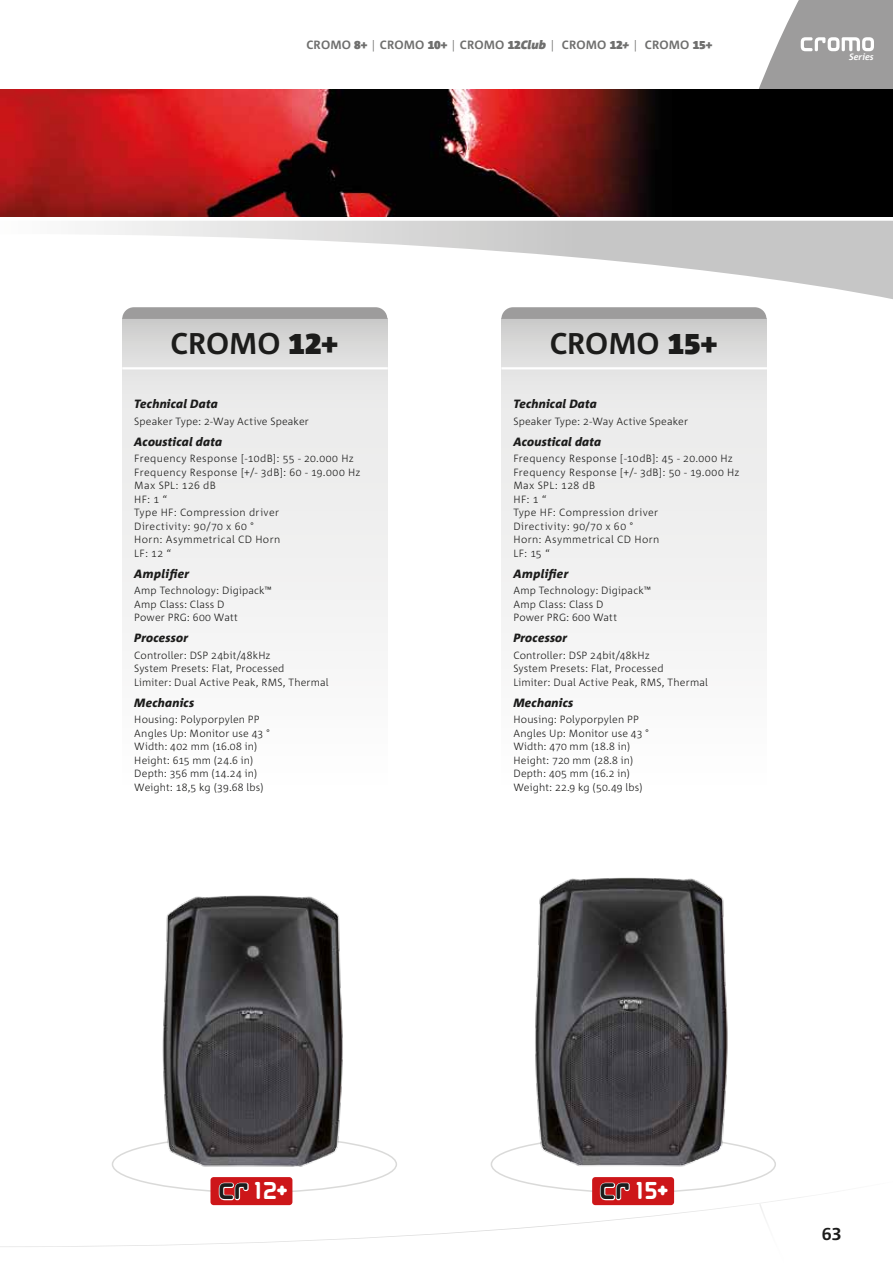
<style>
.page{position:relative;width:893px;height:1263px;background:#fff}
.page>*{position:absolute;margin:0;border:0;box-sizing:border-box;transform-origin:0 0}
.t1{font:700 30px "Corpid";color:#1c1c1b}
.t2{font:24.9px "Airstrip Four";color:#1c1c1b}
.t3{font:700 18px "Corpid Caps";color:#1c1c1b}
.t4{font:italic 800 12px "Corpid";letter-spacing:.01em;color:#1c1c1b}
.t5{font:700 12px "Corpid";letter-spacing:.01em;color:#6f6f6e}
.t6{font:italic 800 12px "Corpid";letter-spacing:.03em;color:#1c1c1b}
.t7{font:300 10.5px/13.5px "Corpid";letter-spacing:.02em;color:#1c1c1b}
.t8{font:italic 700 9.15px "Corpid";color:#fff}
.s1{font-family:"Corpid Caps";font-weight:900}
.s2{font-weight:900}
.s3{font-weight:300}
.s4{font-weight:900;font-style:italic}
.s5{font-size:21.75px;color:#fff}
.s6{color:#fff}
</style>
<div class="page">
<svg style="left:759px;top:0;width:134px;height:89px"></svg>
<div style="left:210px;top:1177px;width:82px;height:28px;background:#d12b2e;border-radius:3px"></div>
<div style="left:592px;top:1177px;width:82px;height:28px;background:#d12b2e;border-radius:3px"></div>
<div style="left:122px;top:319px;width:265px;height:503px;background:linear-gradient(to bottom,#e0e0e0,#fff)"></div>
<hr style="left:122px;top:367px;width:266px;height:2px;background:#fff">
<svg style="left:122px;top:307px;width:265px;height:12px;background:#a09f9f"></svg>
<div style="left:501px;top:319px;width:265px;height:503px;background:linear-gradient(to bottom,#e0e0e0,#fff)"></div>
<hr style="left:501px;top:367px;width:266px;height:2px;background:#fff">
<svg style="left:501px;top:307px;width:265px;height:12px;background:#a0a0a0"></svg>
<img style="left:531px;top:877px;width:200px;height:290px">
<img style="left:159px;top:895px;width:188px;height:272px">
<svg style="left:96px;top:221px;width:797px;height:78px"></svg>
<img style="left:0;top:89px;width:893px;height:128px">
<svg style="left:0;top:1178px;width:807px;height:69px"></svg>
<svg style="left:758px;top:1202px;width:34px;height:45px"></svg>
<p class="t5" style="left:306px;top:39px;width:407px">CROMO <span class="s1">8</span><span class="s2">+</span> <span class="s3">|</span> CROMO <span class="s1">10</span><span class="s2">+</span> <span class="s3">|</span> CROMO <span class="s1">12</span><span class="s4">Club</span> <span class="s3">|</span> CROMO <span class="s1">12</span><span class="s4">+</span> <span class="s3">|</span> CROMO <span class="s1">15</span><span class="s2">+</span></p>
<h1 class="t1" style="left:171px;top:327px;width:169px">CROMO <span class="s1">12+</span></h1>
<p class="t4" style="left:134px;top:397px;width:85px">Technical Data</p>
<p class="t7" style="left:134px;top:414px;width:176px">Speaker Type: 2-Way Active Speaker</p>
<p class="t4" style="left:134px;top:435px;width:89px">Acoustical data</p>
<p class="t7" style="left:134px;top:452px;width:228px">Frequency Response [-10dB]: 55 - 20.000 Hz<br>Frequency Response [+/- 3dB]: 60 - 19.000 Hz<br>Max SPL: 126 dB<br>HF: 1 “<br>Type HF: Compression driver<br>Directivity: 90/70 x 60 °<br>Horn: Asymmetrical CD Horn<br>LF: 12 “</p>
<p class="t6" style="left:134px;top:567px;width:57px">Amplifier</p>
<p class="t7" style="left:134px;top:584px;width:139px">Amp Technology: Digipack™<br>Amp Class: Class D<br>Power PRG: 600 Watt</p>
<p class="t4" style="left:134px;top:631px;width:55px">Processor</p>
<p class="t7" style="left:134px;top:648px;width:196px">Controller: DSP 24bit/48kHz<br>System Presets: Flat, Processed<br>Limiter: Dual Active Peak, RMS, Thermal</p>
<p class="t4" style="left:134px;top:696px;width:61px">Mechanics</p>
<p class="t7" style="left:134px;top:713px;width:137px">Housing: Polyporpylen PP<br>Angles Up: Monitor use 43 °<br>Width: 402 mm (16.08 in)<br>Height: 615 mm (24.6 in)<br>Depth: 356 mm (14.24 in)<br>Weight: 18,5 kg (39.68 lbs)</p>
<h1 class="t1" style="left:550px;top:327px;width:169px">CROMO <span class="s1">15+</span></h1>
<p class="t4" style="left:513px;top:397px;width:85px">Technical Data</p>
<p class="t7" style="left:513px;top:414px;width:176px">Speaker Type: 2-Way Active Speaker</p>
<p class="t4" style="left:513px;top:435px;width:89px">Acoustical data</p>
<p class="t7" style="left:513px;top:452px;width:228px">Frequency Response [-10dB]: 45 - 20.000 Hz<br>Frequency Response [+/- 3dB]: 50 - 19.000 Hz<br>Max SPL: 128 dB<br>HF: 1 “<br>Type HF: Compression driver<br>Directivity: 90/70 x 60 °<br>Horn: Asymmetrical CD Horn<br>LF: 15 “</p>
<p class="t6" style="left:513px;top:567px;width:57px">Amplifier</p>
<p class="t7" style="left:513px;top:584px;width:139px">Amp Technology: Digipack™<br>Amp Class: Class D<br>Power PRG: 600 Watt</p>
<p class="t4" style="left:513px;top:631px;width:55px">Processor</p>
<p class="t7" style="left:513px;top:648px;width:196px">Controller: DSP 24bit/48kHz<br>System Presets: Flat, Processed<br>Limiter: Dual Active Peak, RMS, Thermal</p>
<p class="t4" style="left:513px;top:696px;width:61px">Mechanics</p>
<p class="t7" style="left:513px;top:713px;width:137px">Housing: Polyporpylen PP<br>Angles Up: Monitor use 43 °<br>Width: 470 mm (18.8 in)<br>Height: 720 mm (28.8 in)<br>Depth: 405 mm (16.2 in)<br>Weight: 22.9 kg (50.49 lbs)</p>
<p class="t8" style="left:849px;top:52px;width:26px">Series</p>
<h2 class="t2" style="left:218px;top:1176px;width:73px">CR <span class="s5">12</span><span class="s6">+</span></h2>
<h2 class="t2" style="left:600px;top:1176px;width:71px">CR <span class="s5">15</span><span class="s6">+</span></h2>
<h3 class="t3" style="left:822px;top:1224px;width:21px">63</h3>
</div>
